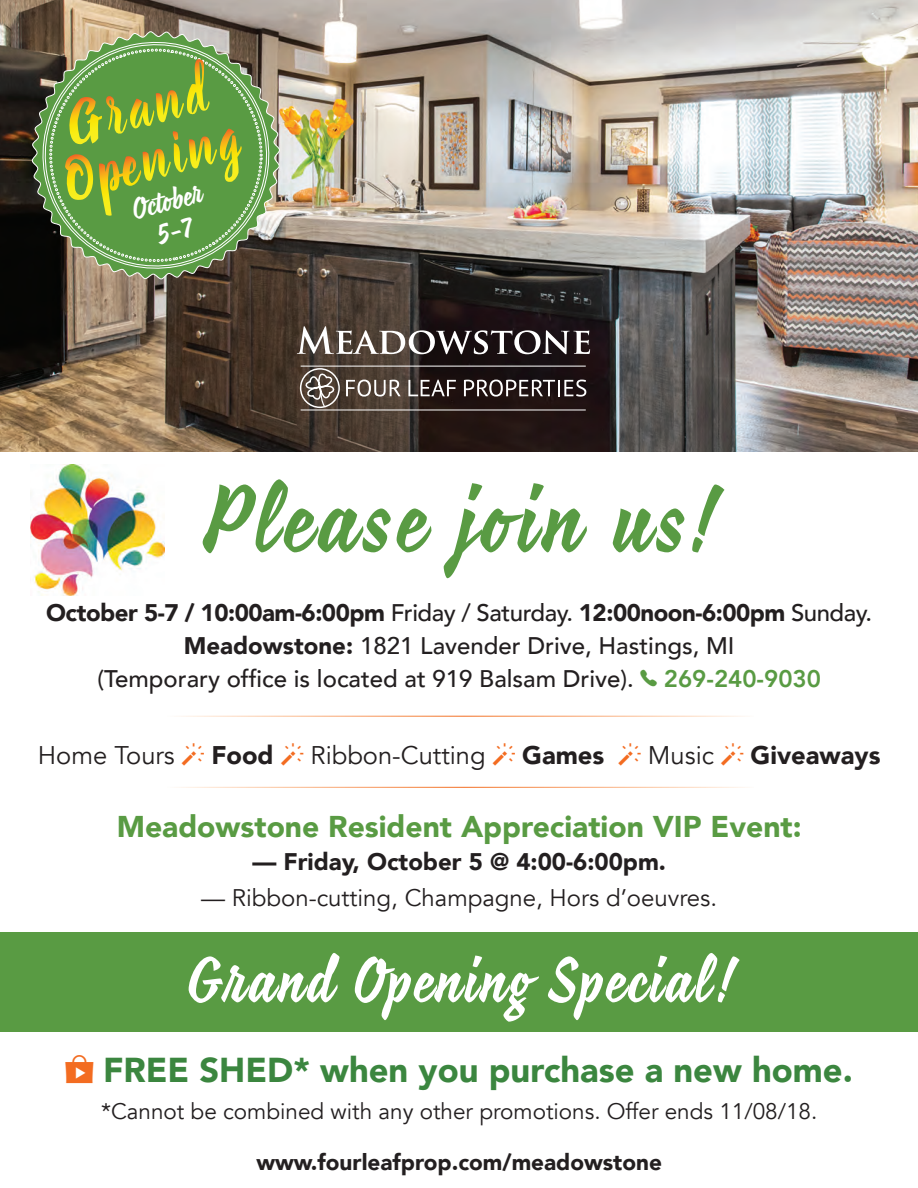
<style>
.page{position:relative;width:918px;height:1188px;background:#fff}
.page>*{position:absolute;margin:0;border:0;box-sizing:border-box;transform-origin:0 0}
.t1{font:97.5px "Coco FY";letter-spacing:.06em;color:#599b43}
.t2{font:66px "Coco FY";letter-spacing:.04em;color:#fff}
.t3{font:900 34.5px "Avenir";color:#3b863f}
.t4{font:30.9px/30.9px "Coco FY";color:#fff;text-align:center}
.t5{font:900 30px "Avenir";color:#599b43}
.t6{font:25.5px "Avenir";color:#231f20}
.t7{font:900 25.5px "Avenir";color:#231f20}
.t8{font:500 24px/33px "Avenir";color:#231f20;text-align:center}
.t9{font:24px "Avenir";color:#231f20}
.t10{font:900 24px "Avenir";color:#231f20}
.t11{font:22.5px "Avenir";color:#231f20}
.t12{font:900 22.5px "Avenir";color:#231f20}
.s1{font-weight:900}
.s2{font-weight:800;color:#599b43}
</style>
<div class="page">
<img style="left:0;top:0;width:918px;height:452px">
<div style="left:0;top:932px;width:918px;height:100px;background:#599b43"></div>
<hr style="left:301px;top:366px;width:285px;height:1px;background:#fff">
<hr style="left:301px;top:410px;width:285px;height:1px;background:#fff">
<svg style="left:346px;top:380px;width:55px;height:17px"></svg>
<svg style="left:408px;top:380px;width:48px;height:16px"></svg>
<svg style="left:464px;top:380px;width:122px;height:17px"></svg>
<div style="left:300px;top:368px;width:40px;height:40px;border:1px solid #fff;border-radius:50%"></div>
<svg style="left:303px;top:373px;width:34px;height:35px"></svg>
<svg style="left:297px;top:326px;width:293px;height:28px"></svg>
<img style="left:31px;top:465px;width:133px;height:130px">
<svg style="left:32px;top:31px;width:248px;height:249px;background:#746658"></svg>
<svg style="left:33px;top:33px;width:246px;height:244px;background:#757c5c"></svg>
<svg style="left:49px;top:48px;width:214px;height:214px;background:#6b9657"></svg>
<svg style="left:65px;top:59px;width:177px;height:158px;background:#7aa63c"></svg>
<p class="t4" style="left:128px;top:196px;width:73px;rotate:-15deg">October<br>5-7</p>
<h1 class="t1" style="left:205px;top:459px;width:511px">Please join us!</h1>
<p class="t8" style="left:46px;top:595px;width:828px"><span class="s1">October 5-7 / 10:00am-6:00pm</span> Friday / Saturday. <span class="s1">12:00noon-6:00pm</span> Sunday.<br><span class="s1">Meadowstone:</span> 1821 Lavender Drive, Hastings, MI<br>(Temporary office is located at 919 Balsam Drive). <span class="s2">269-240-9030</span></p>
<p class="t6" style="left:38px;top:740px;width:138px">Home Tours</p>
<p class="t7" style="left:211px;top:733px;width:64px">Food</p>
<p class="t6" style="left:311px;top:740px;width:177px">Ribbon-Cutting</p>
<p class="t7" style="left:522px;top:733px;width:84px">Games</p>
<p class="t6" style="left:648px;top:740px;width:68px">Music</p>
<p class="t7" style="left:751px;top:733px;width:131px">Giveaways</p>
<p class="t5" style="left:117px;top:801px;width:686px">Meadowstone Resident Appreciation VIP Event:</p>
<p class="t10" style="left:252px;top:841px;width:415px">— Friday, October 5 @ 4:00-6:00pm.</p>
<p class="t9" style="left:201px;top:884px;width:518px">— Ribbon-cutting, Champagne, Hors d’oeuvres.</p>
<h2 class="t2" style="left:186px;top:939px;width:548px">Grand Opening Special!</h2>
<h3 class="t3" style="left:103px;top:1040px;width:751px">FREE SHED* when you purchase a new home.</h3>
<p class="t11" style="left:101px;top:1098px;width:718px">*Cannot be combined with any other promotions. Offer ends 11/08/18.</p>
<p class="t12" style="left:256px;top:1143px;width:407px">www.fourleafprop.com/meadowstone</p>
</div>
